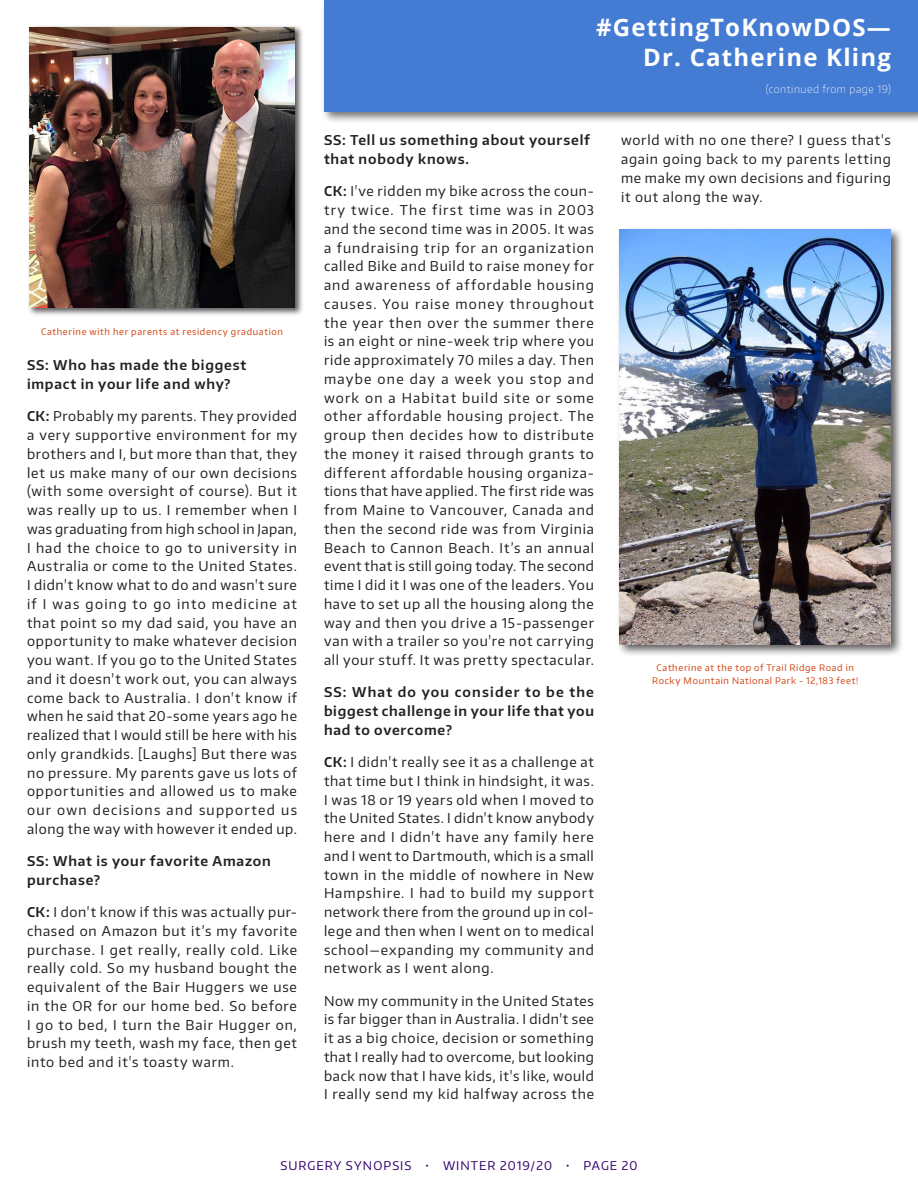
<style>
.page{position:relative;width:918px;height:1188px;background:#fff}
.page>*{position:absolute;margin:0;border:0;box-sizing:border-box;transform-origin:0 0}
.t1{font:700 24px/30px "Open Sans";letter-spacing:.05em;color:#fff;text-align:right}
.Main_Body_Style{font:13.5px/18.8px "Encode Sans Normal";letter-spacing:.06em;color:#231f20;text-align:justify}
.Main_Body_Style-2{font:600 13.5px/18.8px "Encode Sans Normal";letter-spacing:.06em;color:#231f20}
.t2{font:12px "Encode Sans Normal";letter-spacing:.085em;color:#32006e}
.t3{font:100 10.5px "Encode Sans Normal";letter-spacing:.05em;color:#fff}
.Main_Body_Style-3{font:9px/13.5px "Encode Sans Normal";letter-spacing:.075em;color:#d24310;text-align:center}
.s1{font-weight:600}
</style>
<div class="page">
<div style="left:27px;top:25px;width:276px;height:291px;background:#231f20;opacity:.75"></div>
<img style="left:29px;top:27px;width:266px;height:280px">
<div style="left:320px;top:0;width:598px;height:125px;background:#231f20;opacity:.75"></div>
<div style="left:324px;top:0;width:594px;height:111px;background:#457cd3"></div>
<div style="left:616px;top:226px;width:288px;height:431px;background:#231f20;opacity:.75"></div>
<img style="left:620px;top:230px;width:271px;height:414px">
<p class="Main_Body_Style-3" style="left:41px;top:324px;width:243px">Catherine with her parents at residency graduation</p>
<p class="Main_Body_Style-2" style="left:27px;top:356px;width:221px">SS: Who has made the biggest impact in your life and why?</p>
<p class="Main_Body_Style" style="left:27px;top:407px;width:272px"><span class="s1">CK:</span> Probably my parents. They provided a very supportive environment for my brothers and I, but more than that, they let us make many of our own decisions (with some oversight of course). But it was really up to us. I remember when I was graduating from high school in Japan, I had the choice to go to university in Australia or come to the United States.<br>I didn't know what to do and wasn't sure if I was going to go into medicine at that point so my dad said, you have an opportunity to make whatever decision you want. If you go to the United States and it doesn't work out, you can always come back to Australia. I don't know if when he said that 20-some years ago he realized that I would still be here with his only grandkids. [Laughs] But there was no pressure. My parents gave us lots of opportunities and allowed us to make our own decisions and supported us along the way with however it ended up.</p>
<p class="Main_Body_Style-2" style="left:27px;top:851px;width:245px">SS: What is your favorite Amazon purchase?</p>
<p class="Main_Body_Style" style="left:27px;top:902px;width:272px"><span class="s1">CK:</span> I don't know if this was actually pur&shy;chased on Amazon but it’s my favorite purchase. I get really, really cold. Like really cold. So my husband bought the equivalent of the Bair Huggers we use in the OR for our home bed. So before I go to bed, I turn the Bair Hugger on, brush my teeth, wash my face, then get into bed and it's toasty warm.</p>
<h1 class="t1" style="left:596px;top:11px;width:296px">#GettingToKnowDOS—<br>Dr. Catherine Kling</h1>
<p class="t3" style="left:766px;top:82px;width:127px">(continued from page 19)</p>
<p class="Main_Body_Style-2" style="left:324px;top:131px;width:267px">SS: Tell us something about yourself that nobody knows.</p>
<p class="Main_Body_Style" style="left:324px;top:182px;width:272px"><span class="s1">CK:</span> I've ridden my bike across the coun&shy;try twice. The first time was in 2003 and the second time was in 2005. It was a fundraising trip for an organization called Bike and Build to raise money for and awareness of affordable housing causes. You raise money throughout the year then over the summer there is an eight or nine-week trip where you ride approximately 70 miles a day. Then maybe one day a week you stop and work on a Habitat build site or some other affordable housing project. The group then decides how to distribute the money it raised through grants to different affordable housing organiza&shy;tions that have applied. The first ride was from Maine to Vancouver, Canada and then the second ride was from Virginia Beach to Cannon Beach. It’s an annual event that is still going today. The second time I did it I was one of the leaders. You have to set up all the housing along the way and then you drive a 15-passenger van with a trailer so you're not carrying all your stuff. It was pretty spectacular.</p>
<p class="Main_Body_Style-2" style="left:324px;top:683px;width:271px;text-align:justify">SS: What do you consider to be the biggest challenge in your life that you had to overcome?</p>
<p class="Main_Body_Style" style="left:324px;top:752px;width:272px"><span class="s1">CK:</span> I didn't really see it as a challenge at that time but I think in hindsight, it was.<br>I was 18 or 19 years old when I moved to the United States. I didn't know anybody here and I didn't have any family here and I went to Dartmouth, which is a small town in the middle of nowhere in New Hampshire. I had to build my support network there from the ground up in col&shy;lege and then when I went on to medical school—expanding my community and network as I went along.</p>
<p class="Main_Body_Style" style="left:324px;top:991px;width:272px">Now my community in the United States is far bigger than in Australia. I didn't see it as a big choice, decision or something that I really had to overcome, but looking back now that I have kids, it's like, would I really send my kid halfway across the</p>
<p class="Main_Body_Style" style="left:621px;top:131px;width:272px">world with no one there? I guess that's again going back to my parents letting me make my own decisions and figuring it out along the way.</p>
<p class="Main_Body_Style-3" style="left:652px;top:660px;width:208px">Catherine at the top of Trail Ridge Road in<br>Rocky Mountain National Park - 12,183 feet!</p>
<p class="t2" style="left:280px;top:1158px;width:359px">SURGERY SYNOPSIS • WINTER 2019/20 • PAGE 20</p>
</div>
